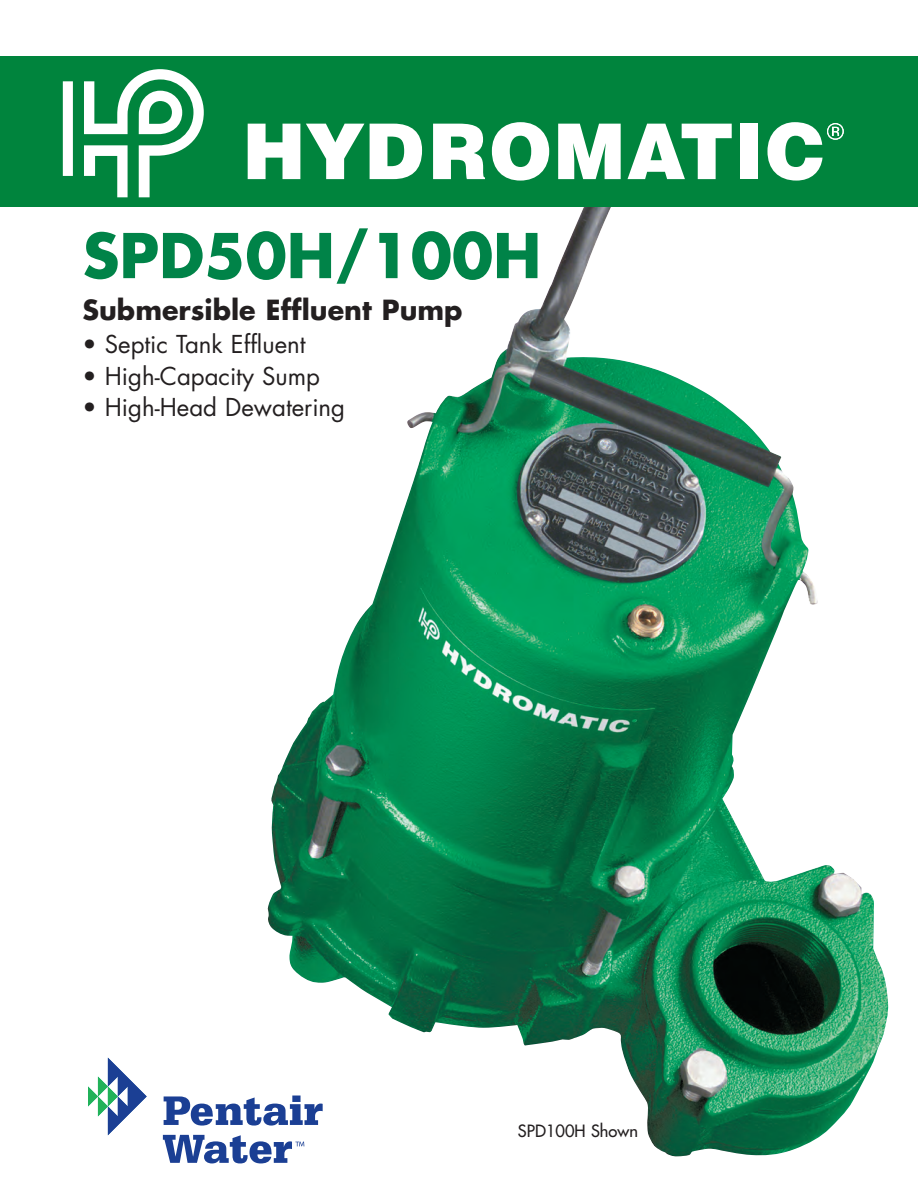
<style>
.page{position:relative;width:918px;height:1188px;background:#fff}
.page>*{position:absolute;margin:0;border:0;box-sizing:border-box;transform-origin:0 0}
.t1{font:700 60px "Futura";color:#008348}
.t2{font:700 27px "Futura";color:#231f20}
.t3{font:24px "Futura";color:#231f20}
.t4{font:16.5px "Futura";color:#231f20}
</style>
<div class="page">
<img style="left:268px;top:207px;width:621px;height:950px">
<div style="left:516px;top:1122px;width:128px;height:31px;background:#fff"></div>
<div style="left:0;top:56px;width:918px;height:151px;background:#00843d"></div>
<svg style="left:248px;top:124px;width:52px;height:55px"></svg>
<svg style="left:306px;top:124px;width:58px;height:55px"></svg>
<svg style="left:370px;top:124px;width:52px;height:55px"></svg>
<svg style="left:433px;top:124px;width:52px;height:55px"></svg>
<svg style="left:492px;top:122px;width:57px;height:59px"></svg>
<svg style="left:558px;top:124px;width:63px;height:55px"></svg>
<svg style="left:628px;top:124px;width:104px;height:55px"></svg>
<div style="left:741px;top:124px;width:17px;height:55px;background:#fff"></div>
<svg style="left:63px;top:69px;width:141px;height:128px"></svg>
<svg style="left:767px;top:122px;width:77px;height:59px"></svg>
<svg style="left:164px;top:1096px;width:159px;height:30px"></svg>
<svg style="left:88px;top:1058px;width:59px;height:77px"></svg>
<svg style="left:163px;top:1135px;width:141px;height:28px"></svg>
<h1 class="t1" style="left:82px;top:228px;width:460px">SPD50H/100H</h1>
<p class="t2" style="left:82px;top:298px;width:382px">Submersible Effluent Pump</p>
<p class="t3" style="left:82px;top:334px;width:225px">• Septic Tank Effluent</p>
<p class="t3" style="left:82px;top:365px;width:239px">• High-Capacity Sump</p>
<p class="t3" style="left:82px;top:397px;width:264px">• High-Head Dewatering</p>
<p class="t4" style="left:518px;top:1123px;width:122px">SPD100H Shown</p>
</div>
